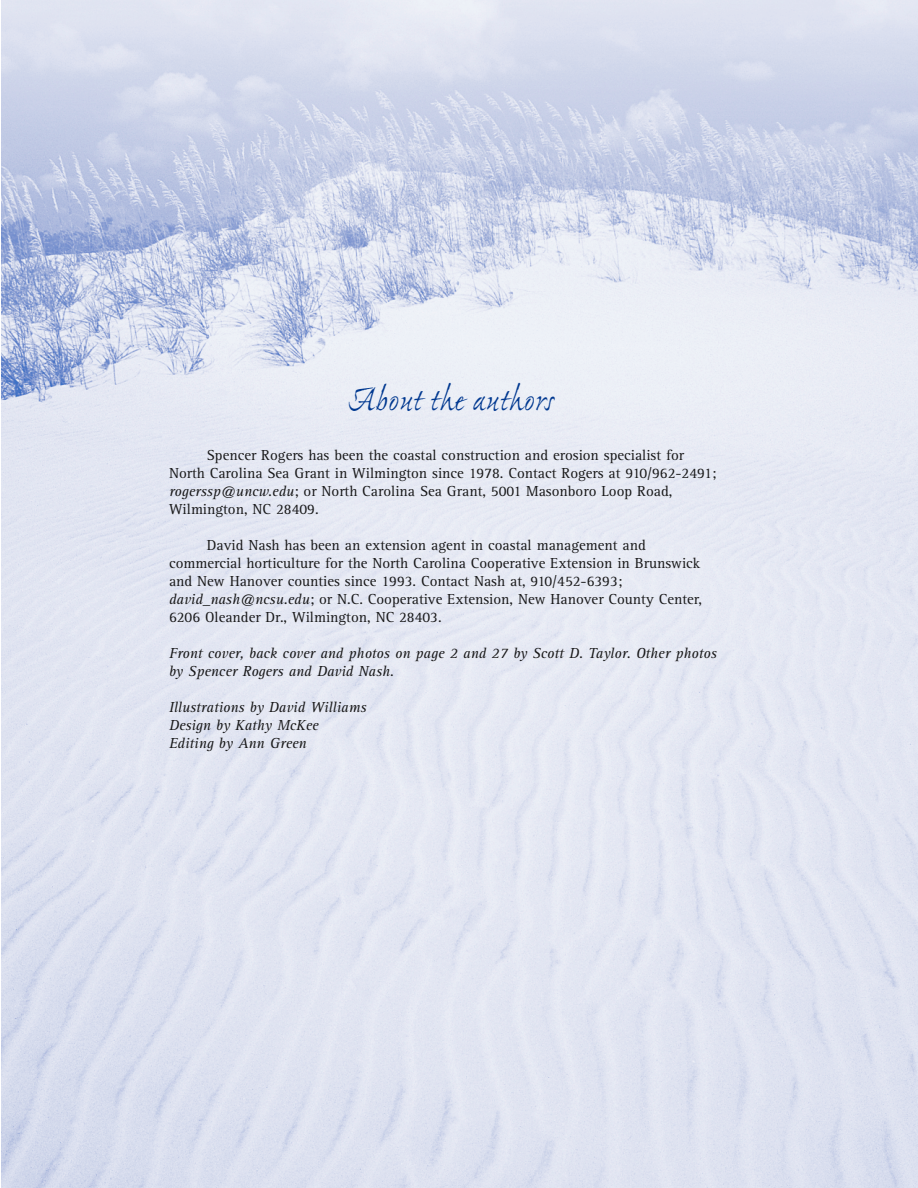
<style>
.page{position:relative;width:918px;height:1188px;background:#fff}
.page>*{position:absolute;margin:0;border:0;box-sizing:border-box;transform-origin:0 0}
.t1{font:36px "Ex Ponto MM 290";letter-spacing:-.01em;color:#003890}
.t2{font:15px/18px "Rotis Serif";color:#181819}
.t3{font:italic 15px/18px "Rotis Serif";color:#181819}
.s1{font-style:italic}
.s2{font-style:normal}
</style>
<div class="page">
<img style="left:2px;top:0;width:915px;height:1188px">
<h1 class="t1" style="left:348px;top:384px;width:207px">About the authors</h1>
<p class="t2" style="left:169px;top:448px;width:549px;text-indent:38px">Spencer Rogers has been the coastal construction and erosion specialist for North Carolina Sea Grant in Wilmington since 1978. Contact Rogers at 910/962-2491; <span class="s1">rogerssp@uncw.edu</span>; or North Carolina Sea Grant, 5001 Masonboro Loop Road, Wilmington, NC 28409.</p>
<p class="t2" style="left:169px;top:538px;width:535px;text-indent:38px">David Nash has been an extension agent in coastal management and commercial horticulture for the North Carolina Cooperative Extension in Brunswick and New Hanover counties since 1993. Contact Nash at, 910/452-6393; <span class="s1">david_nash@ncsu.edu</span>; or N.C. Cooperative Extension, New Hanover County Center, 6206 Oleander Dr., Wilmington, NC 28403.</p>
<p class="t3" style="left:169px;top:646px;width:549px">Front cover, back cover and photos on page 2 and 27 by Scott D. Taylor. Other photos by Spencer Rogers and David Nash<span class="s2">.</span></p>
<p class="t3" style="left:169px;top:700px;width:199px">Illustrations by David Williams<br>Design by Kathy McKee<br>Editing by Ann Green</p>
</div>
